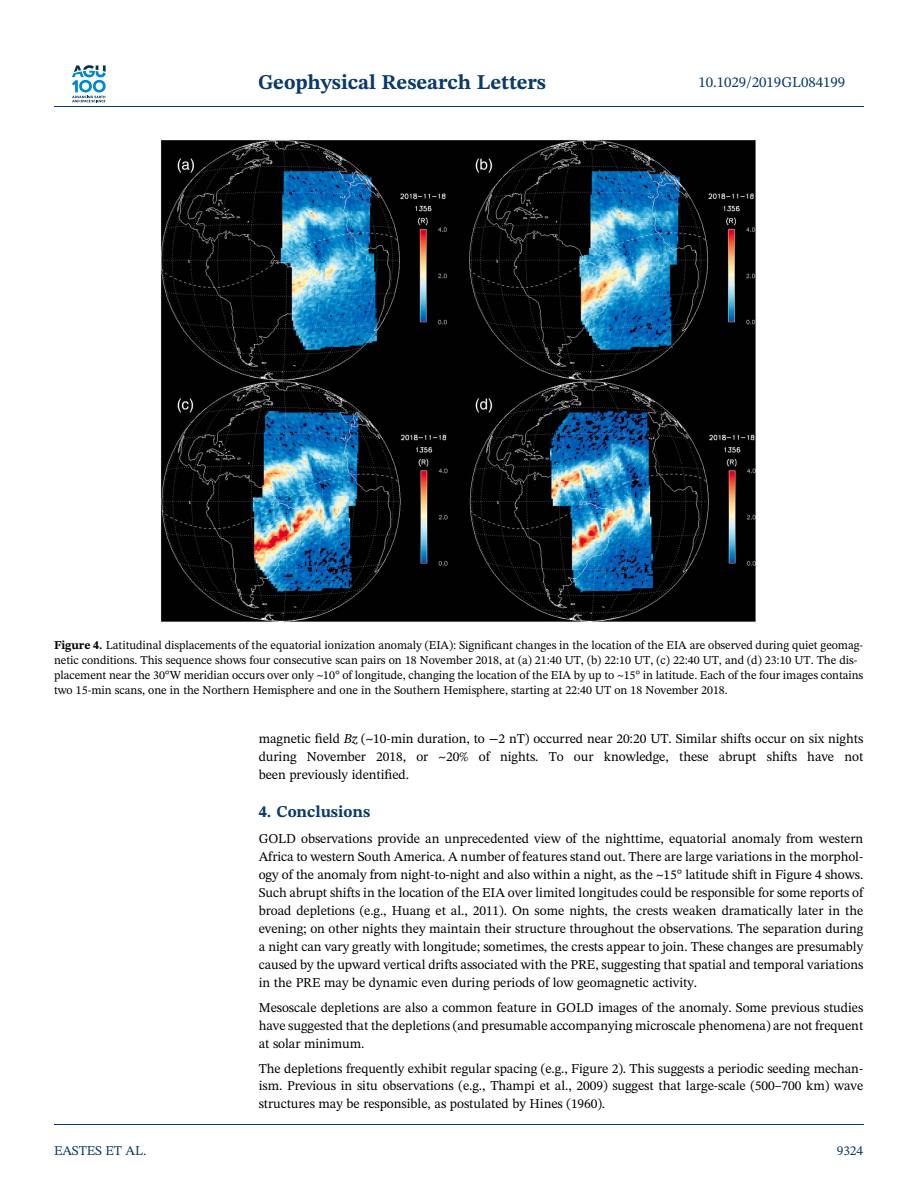
<style>
.page{position:relative;width:918px;height:1188px;background:#fff}
.page>*{position:absolute;margin:0;border:0;box-sizing:border-box;transform-origin:0 0}
.t1{font:21px "Adv O Tc 022 ae 45.B";color:#0a3a69}
.t2{font:16.5px "Adv O Tc 022 ae 45.B";color:#0a3a69}
.t3{font:15px "Adv OT569473 da";color:#0a3a69}
.t4{font:13.5px/18px "Adv OT569473 da";color:#000;text-align:justify}
.t5{font:13.5px "Adv OT569473 da";color:#0a3a69}
.t6{font:12px/15px "Adv OT569473 da";color:#000}
.s1{font-family:"Adv O Tc 022 ae 45.B"}
.s2{font-family:"Adv OT569473 da+fb"}
.s3{font-style:inherit}
.s4{font-family:"Adv O Tf 2679 e 53.I"}
</style>
<div class="page">
<img style="left:161px;top:140px;width:595px;height:482px">
<hr style="left:54px;top:106px;width:809px;height:1px;background:#0a3a69">
<svg style="left:72px;top:65px;width:34px;height:37px"></svg>
<hr style="left:54px;top:1124px;width:809px;height:1px;background:#0a3a69">
<h1 class="t1" style="left:258px;top:74px;width:290px">Geophysical Research Letters</h1>
<p class="t3" style="left:699px;top:77px;width:148px">10.1029/2019GL084199</p>
<p class="t6" style="left:54px;top:639px;width:811px"><span class="s1">Figure 4.</span> Latitudinal displacements of the equatorial ionization anomaly (EIA): Signi<span class="s2">fi</span>cant changes in the location of the EIA are observed during quiet geomag&shy;netic conditions. This sequence shows four consecutive scan pairs on 18 November 2018, at (a) 21:40 UT, (b) 22:10 UT, (c) 22:40 UT, and (d) 23:10 UT. The dis&shy;placement near the 30°W meridian occurs over only ~10° of longitude, changing the location of the EIA by up to ~15° in latitude. Each of the four images contains two 15<span class="s3">‐</span>min scans, one in the Northern Hemisphere and one in the Southern Hemisphere, starting at 22:40 UT on 18 November 2018.</p>
<p class="t4" style="left:259px;top:731px;width:606px">magnetic <span class="s2">fi</span>eld <span class="s4">Bz</span> (~10<span class="s3">‐</span>min duration, to <span class="s3">−</span>2 nT) occurred near 20:20 UT. Similar shifts occur on six nights during November 2018, or ~20% of nights. To our knowledge, these abrupt shifts have not been previously identi<span class="s2">fi</span>ed.</p>
<p class="t2" style="left:259px;top:806px;width:113px">4. Conclusions</p>
<p class="t4" style="left:259px;top:831px;width:606px">GOLD observations provide an unprecedented view of the nighttime, equatorial anomaly from western Africa to western South America. A number of features stand out. There are large variations in the morphol&shy;ogy of the anomaly from night<span class="s3">‐</span>to<span class="s3">‐</span>night and also within a night, as the ~15° latitude shift in Figure 4 shows.<br>Such abrupt shifts in the location of the EIA over limited longitudes could be responsible for some reports of broad depletions (e.g., Huang et al., 2011). On some nights, the crests weaken dramatically later in the evening; on other nights they maintain their structure throughout the observations. The separation during a night can vary greatly with longitude; sometimes, the crests appear to join. These changes are presumably caused by the upward vertical drifts associated with the PRE, suggesting that spatial and temporal variations in the PRE may be dynamic even during periods of low geomagnetic activity.</p>
<p class="t4" style="left:259px;top:1000px;width:606px">Mesoscale depletions are also a common feature in GOLD images of the anomaly. Some previous studies have suggested that the depletions (and presumable accompanying microscale phenomena) are not frequent at solar minimum.</p>
<p class="t4" style="left:259px;top:1060px;width:606px">The depletions frequently exhibit regular spacing (e.g., Figure 2). This suggests a periodic seeding mechan&shy;ism. Previous in situ observations (e.g., Thampi et al., 2009) suggest that large<span class="s3">‐</span>scale (500<span class="s3">–</span>700 km) wave structures may be responsible, as postulated by Hines (1960).</p>
<p class="t5" style="left:54px;top:1145px;width:94px">EASTES ET AL.</p>
<p class="t5" style="left:837px;top:1145px;width:28px">9324</p>
</div>
